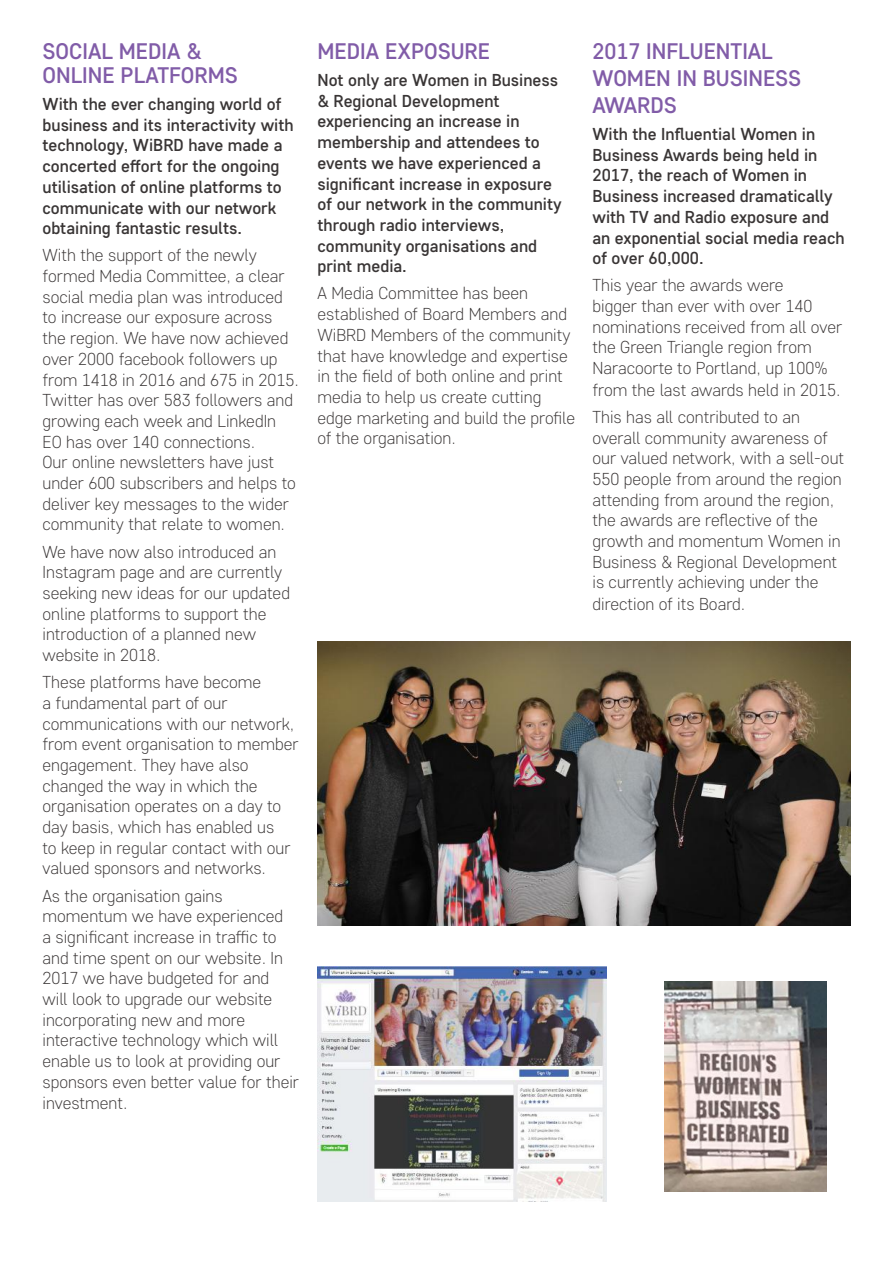
<style>
.page{position:relative;width:893px;height:1263px;background:#fff}
.page>*{position:absolute;margin:0;border:0;box-sizing:border-box;transform-origin:0 0}
.t1{font:500 22.5px/27px "Core Sans D45";color:#815ca8}
.t2{font:300 17.25px/20.7px "Core Sans D25";color:#393535}
.t3{font:500 17.25px/20.7px "Core Sans D45";color:#393535}
</style>
<div class="page">
<img style="left:317px;top:642px;width:533px;height:283px">
<img style="left:317px;top:967px;width:290px;height:235px">
<img style="left:664px;top:981px;width:163px;height:210px">
<h1 class="t1" style="left:43px;top:38px;width:197px;line-height:24px">SOCIAL MEDIA &amp;<br>ONLINE PLATFORMS</h1>
<p class="t3" style="left:43px;top:93px;width:253px">With the ever changing world of business and its interactivity with technology, WiBRD have made a concerted effort for the ongoing utilisation of online platforms to communicate with our network obtaining fantastic results.</p>
<p class="t2" style="left:43px;top:244px;width:258px">With the support of the newly formed Media Committee, a clear social media plan was introduced to increase our exposure across the region. We have now achieved over 2000 facebook followers up from 1418 in 2016 and 675 in 2015.<br>Twitter has over 583 followers and growing each week and LinkedIn<br>EO has over 140 connections.<br>Our online newsletters have just under 600 subscribers and helps to deliver key messages to the wider community that relate to women.</p>
<p class="t2" style="left:43px;top:541px;width:249px">We have now also introduced an<br>Instagram page and are currently seeking new ideas for our updated online platforms to support the introduction of a planned new website in 2018.</p>
<p class="t2" style="left:43px;top:671px;width:258px">These platforms have become<br>a fundamental part of our communications with our network, from event organisation to member engagement. They have also changed the way in which the organisation operates on a day to day basis, which has enabled us<br>to keep in regular contact with our valued sponsors and networks.</p>
<p class="t2" style="left:43px;top:885px;width:258px">As the organisation gains momentum we have experienced<br>a significant increase in traffic to and time spent on our website. In<br>2017 we have budgeted for and<br>will look to upgrade our website incorporating new and more interactive technology which will enable us to look at providing our sponsors even better value for their investment.</p>
<h1 class="t1" style="left:317px;top:37px;width:174px">MEDIA EXPOSURE</h1>
<p class="t3" style="left:317px;top:69px;width:246px">Not only are Women in Business &amp; Regional Development experiencing an increase in membership and attendees to events we have experienced a significant increase in exposure of our network in the community through radio interviews, community organisations and print media.</p>
<p class="t2" style="left:317px;top:282px;width:259px">A Media Committee has been established of Board Members and<br>WiBRD Members of the community that have knowledge and expertise in the field of both online and print media to help us create cutting edge marketing and build the profile of the organisation.</p>
<h1 class="t1" style="left:592px;top:37px;width:210px">2017 INFLUENTIAL<br>WOMEN IN BUSINESS<br>AWARDS</h1>
<p class="t3" style="left:592px;top:123px;width:254px">With the Influential Women in<br>Business Awards being held in<br>2017, the reach of Women in<br>Business increased dramatically with TV and Radio exposure and an exponential social media reach of over 60,000.</p>
<p class="t2" style="left:592px;top:274px;width:251px">This year the awards were<br>bigger than ever with over 140 nominations received from all over the Green Triangle region from<br>Naracoorte to Portland, up 100% from the last awards held in 2015.</p>
<p class="t2" style="left:592px;top:406px;width:253px">This has all contributed to an overall community awareness of our valued network, with a sell-out<br>550 people from around the region attending from around the region, the awards are reflective of the growth and momentum Women in<br>Business &amp; Regional Development is currently achieving under the direction of its Board.</p>
</div>
